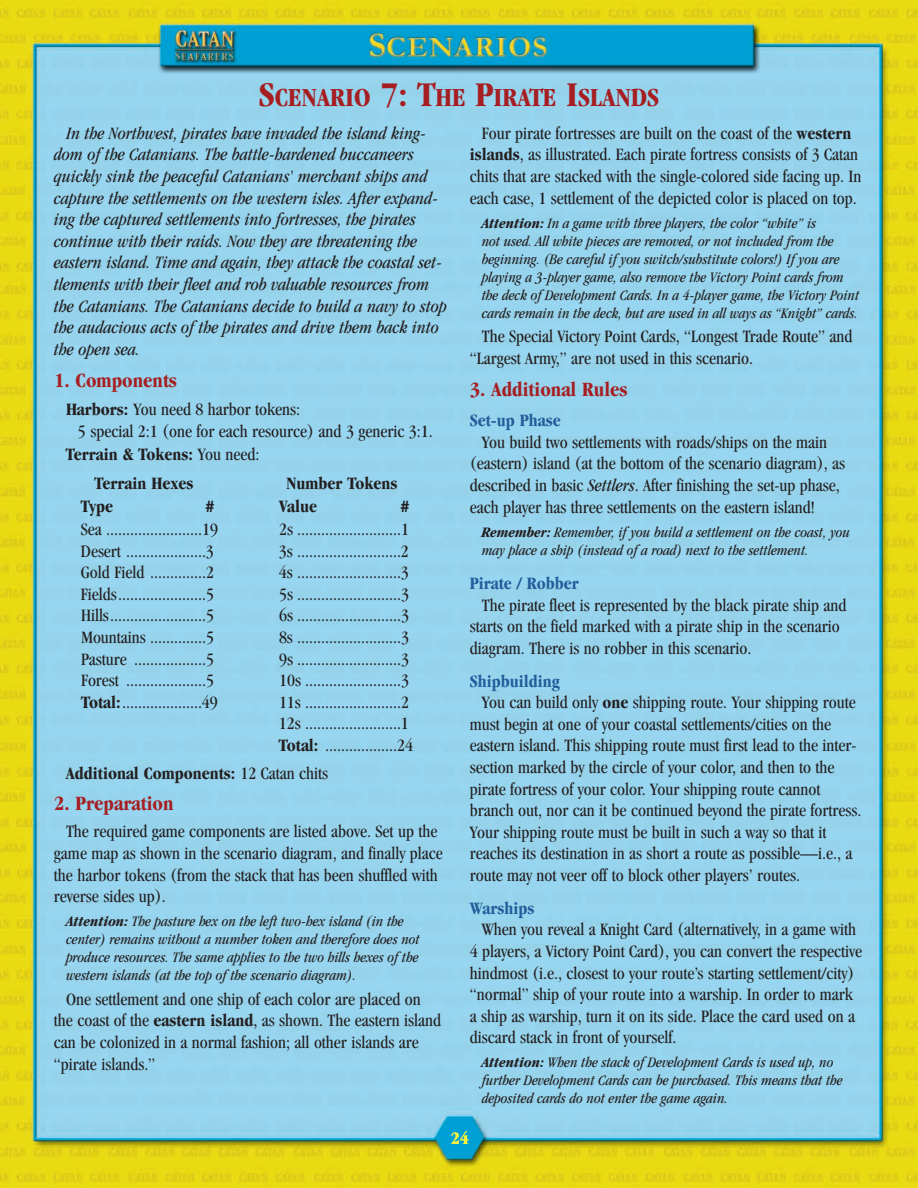
<style>
.page{position:relative;width:918px;height:1188px;background:#fff}
.page>*{position:absolute;margin:0;border:0;box-sizing:border-box;transform-origin:0 0}
.t1{font:700 condensed 27px "Garamond";color:#a61e22}
.t2{font:700 condensed 21px "Garamond";color:#a61e22}
.t3{font:condensed 18px/21.6px "Garamond";color:#231f20}
.t4{font:italic condensed 18px/21.6px "Garamond";color:#231f20}
.t5{font:700 condensed 18px "Garamond";color:#231f20}
.t6{font:700 condensed 18px "Garamond";color:#255d9b}
.t7{font:700 condensed 18px "Garamond";color:#fff33c}
.t8{font:italic condensed 15px/18px "Garamond";color:#231f20}
.s1{font-size:36px}
.s2{font-weight:700}
.s3{font-weight:400}
.s4{font-style:italic}
</style>
<div class="page">
<img style="left:0;top:0;width:918px;height:1188px">
<h1 class="t1" style="left:259px;top:88px;width:402px"><span class="s1">S</span>CENARIO <span class="s1">7: T</span>HE <span class="s1">P</span>IRATE <span class="s1">I</span>SLANDS</h1>
<p class="t4" style="left:54px;top:124px;width:394px;text-indent:12px">In the Northwest, pirates have invaded the island king&shy;dom of the Catanians. The battle-hardened buccaneers quickly sink the peaceful Catanians' merchant ships and capture the settlements on the western isles. After expand&shy;ing the captured settlements into fortresses, the pirates continue with their raids. Now they are threatening the eastern island. Time and again, they attack the coastal set&shy;tlements with their fleet and rob valuable resources from the Catanians. The Catanians decide to build a navy to stop the audacious acts of the pirates and drive them back into the open sea.</p>
<p class="t2" style="left:54px;top:373px;width:125px">1. Components</p>
<p class="t3" style="left:66px;top:400px;width:236px"><span class="s2">Harbors:</span> You need 8 harbor tokens:</p>
<p class="t3" style="left:78px;top:421px;width:356px">5 special 2:1 (one for each resource) and 3 generic 3:1.</p>
<p class="t5" style="left:66px;top:447px;width:195px">Terrain &amp; Tokens: <span class="s3">You need:</span></p>
<p class="t5" style="left:95px;top:476px;width:100px">Terrain Hexes</p>
<p class="t5" style="left:287px;top:476px;width:112px">Number Tokens</p>
<p class="t5" style="left:81px;top:499px;width:34px">Type</p>
<p class="t5" style="left:205px;top:499px;width:10px">#</p>
<p class="t5" style="left:279px;top:499px;width:40px">Value</p>
<p class="t5" style="left:401px;top:499px;width:10px">#</p>
<p class="t3" style="left:81px;top:520px;width:139px">Sea ........................19</p>
<p class="t3" style="left:279px;top:520px;width:132px">2s ..........................1</p>
<p class="t3" style="left:81px;top:541px;width:134px">Desert ....................3</p>
<p class="t3" style="left:279px;top:541px;width:131px">3s ..........................2</p>
<p class="t3" style="left:81px;top:563px;width:135px">Gold Field ..............2</p>
<p class="t3" style="left:279px;top:563px;width:131px">4s ..........................3</p>
<p class="t3" style="left:81px;top:585px;width:135px">Fields......................5</p>
<p class="t3" style="left:279px;top:585px;width:132px">5s ..........................3</p>
<p class="t3" style="left:81px;top:606px;width:135px">Hills........................5</p>
<p class="t3" style="left:279px;top:606px;width:132px">6s ..........................3</p>
<p class="t3" style="left:81px;top:628px;width:135px">Mountains ..............5</p>
<p class="t3" style="left:279px;top:628px;width:132px">8s ..........................3</p>
<p class="t3" style="left:81px;top:649px;width:135px">Pasture ..................5</p>
<p class="t3" style="left:279px;top:649px;width:132px">9s ..........................3</p>
<p class="t3" style="left:81px;top:671px;width:135px">Forest ....................5</p>
<p class="t3" style="left:279px;top:671px;width:132px">10s ........................3</p>
<p class="t3" style="left:81px;top:693px;width:138px"><span class="s2">Total:</span>....................49</p>
<p class="t3" style="left:279px;top:693px;width:136px">11s ........................2<br>12s ........................1<br><span class="s2">Total:</span> ..................24</p>
<p class="t5" style="left:66px;top:766px;width:264px">Additional Components: <span class="s3">12 Catan chits</span></p>
<p class="t2" style="left:54px;top:795px;width:121px">2. Preparation</p>
<p class="t3" style="left:54px;top:822px;width:390px;text-indent:12px">The required game components are listed above. Set up the game map as shown in the scenario diagram, and finally place the harbor tokens (from the stack that has been shuffled with reverse sides up).</p>
<p class="t8" style="left:66px;top:914px;width:355px"><span class="s2">Attention:</span> The pasture hex on the left two-hex island (in the center) remains without a number token and therefore does not produce resources. The same applies to the two hills hexes of the western islands (at the top of the scenario diagram).</p>
<p class="t3" style="left:54px;top:990px;width:389px;text-indent:12px">One settlement and one ship of each color are placed on the coast of the <span class="s2">eastern island</span>, as shown. The eastern island can be colonized in a normal fashion; all other islands are “pirate islands.”</p>
<p class="t3" style="left:470px;top:124px;width:393px;text-align:center">Four pirate fortresses are built on the coast of the <span class="s2">western islands</span>, as illustrated. Each pirate fortress consists of 3 Catan chits that are stacked with the single-colored side facing up. In each case, 1 settlement of the depicted color is placed on top.</p>
<p class="t8" style="left:482px;top:215px;width:379px"><span class="s2">Attention:</span> In a game with three players, the color “white” is<br>not used. All white pieces are removed, or not included from the beginning. (Be careful if you switch/substitute colors!) If you are playing a 3-player game, also remove the Victory Point cards from the deck of Development Cards. In a 4-player game, the Victory Point cards remain in the deck, but are used in all ways as “Knight” cards.</p>
<p class="t3" style="left:470px;top:327px;width:384px;text-indent:12px">The Special Victory Point Cards, “Longest Trade Route” and “Largest Army,” are not used in this scenario.</p>
<p class="t2" style="left:470px;top:382px;width:159px">3. Additional Rules</p>
<p class="t6" style="left:470px;top:414px;width:92px">Set-up Phase</p>
<p class="t3" style="left:470px;top:433px;width:377px;text-indent:12px">You build two settlements with roads/ships on the main (eastern) island (at the bottom of the scenario diagram), as described in basic <span class="s4">Settlers</span>. After finishing the set-up phase, each player has three settlements on the eastern island!</p>
<p class="t8" style="left:482px;top:524px;width:370px"><span class="s2">Remember:</span> Remember, if you build a settlement on the coast, you may place a ship (instead of a road) next to the settlement.</p>
<p class="t6" style="left:470px;top:577px;width:110px">Pirate / Robber</p>
<p class="t3" style="left:470px;top:595px;width:378px;text-indent:12px">The pirate fleet is represented by the black pirate ship and starts on the field marked with a pirate ship in the scenario diagram. There is no robber in this scenario.</p>
<p class="t6" style="left:470px;top:674px;width:91px">Shipbuilding</p>
<p class="t3" style="left:482px;top:693px;width:375px">You can build only <span class="s2">one</span> shipping route. Your shipping route</p>
<p class="t3" style="left:470px;top:715px;width:363px">must begin at one of your coastal settlements/cities on the</p>
<p class="t3" style="left:470px;top:736px;width:388px">eastern island. This shipping route must first lead to the inter-</p>
<p class="t3" style="left:470px;top:758px;width:366px">section marked by the circle of your color, and then to the</p>
<p class="t3" style="left:470px;top:779px;width:352px">pirate fortress of your color. Your shipping route cannot</p>
<p class="t3" style="left:470px;top:801px;width:393px">branch out, nor can it be continued beyond the pirate fortress.</p>
<p class="t3" style="left:470px;top:823px;width:358px">Your shipping route must be built in such a way so that it</p>
<p class="t3" style="left:470px;top:844px;width:384px">reaches its destination in as short a route as possible—i.e., a</p>
<p class="t3" style="left:470px;top:866px;width:332px">route may not veer off to block other players’ routes.</p>
<p class="t6" style="left:470px;top:901px;width:66px">Warships</p>
<p class="t3" style="left:470px;top:920px;width:394px;text-indent:12px">When you reveal a Knight Card (alternatively, in a game with 4 players, a Victory Point Card), you can convert the respective hindmost (i.e., closest to your route’s starting settlement/city) “normal” ship of your route into a warship. In order to mark a ship as warship, turn it on its side. Place the card used on a discard stack in front of yourself.</p>
<p class="t8" style="left:482px;top:1055px;width:362px"><span class="s2">Attention:</span> When the stack of Development Cards is used up, no further Development Cards can be purchased. This means that the deposited cards do not enter the game again.</p>
<p class="t7" style="left:451px;top:1131px;width:19px">24</p>
</div>
